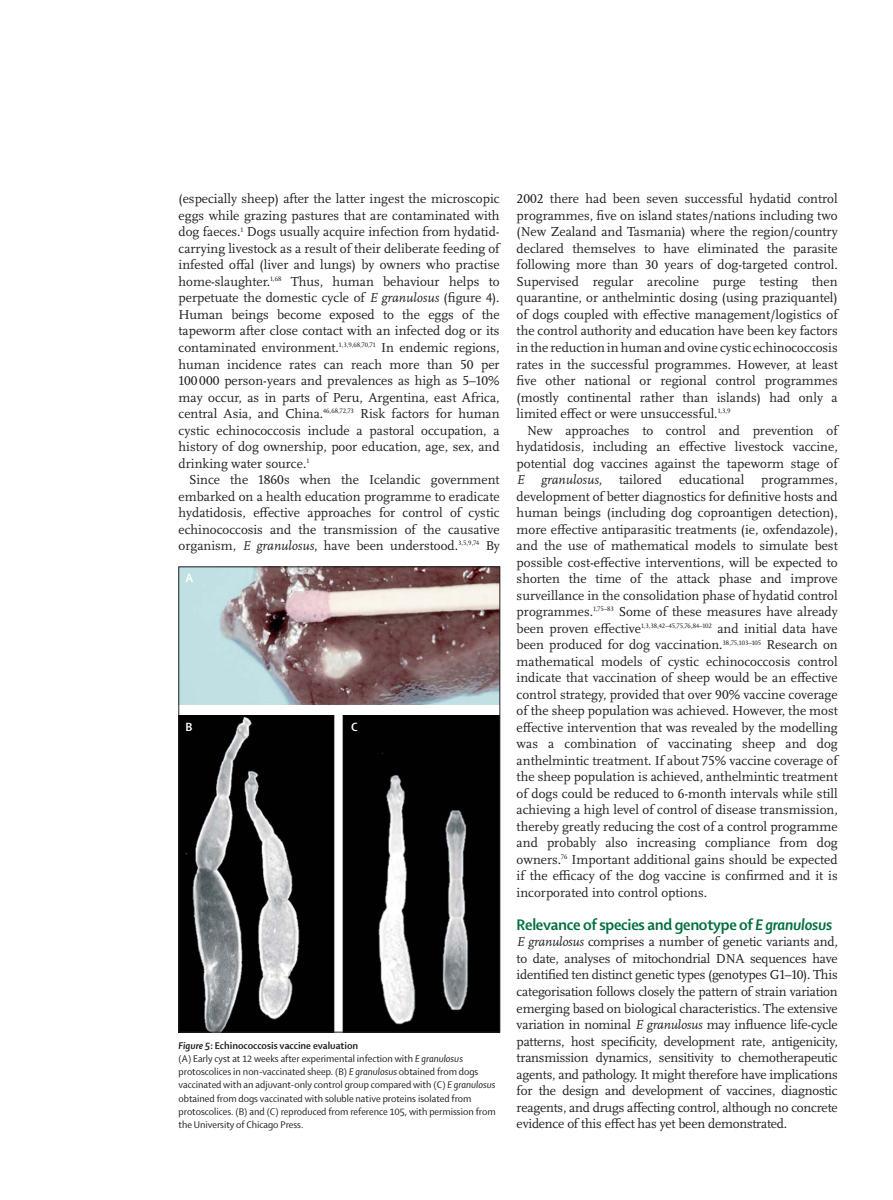
<style>
.page{position:relative;width:893px;height:1200px;background:#fff}
.page>*{position:absolute;margin:0;border:0;box-sizing:border-box;transform-origin:0 0}
.t1{font:700 16.5px "Shaker 2 Lancet";letter-spacing:-.015em;color:#00703c}
.t2{font:13.5px/16.5px "Scala Lancet Pro";color:#231f20;text-align:justify}
.t3{font:italic 13.5px "Scala Lancet Pro";color:#231f20}
.t4{font:700 12.9px "Shaker 2 Lancet";color:#fff}
.t5{font:10.5px/13.2px "Shaker 2 Lancet";color:#231f20}
.s1{font-style:italic}
.s2{font-weight:700;font-style:italic}
.s3{font-weight:700}
.s4{font-style:normal}
</style>
<div class="page">
<img style="left:181px;top:568px;width:317px;height:462px">
<div style="left:179px;top:705px;width:321px;height:9px;background:#fff"></div>
<div style="left:179px;top:566px;width:321px;height:466px;border:1px solid #231f20"></div>
<p class="t2" style="left:179px;top:192px;width:323px">(especially sheep) after the latter ingest the microscopic eggs while grazing pastures that are contaminated with dog faeces.<sup>1</sup> Dogs usually acquire infection from hydatid&shy;carrying livestock as a result of their deliberate feeding of infested offal (liver and lungs) by owners who practise home-slaughter.<sup>1,68</sup> Thus, human behaviour helps to perpetuate the domestic cycle of <span class="s1">E granulosus</span> (figure 4).<br>Human beings become exposed to the eggs of the tapeworm after close contact with an infected dog or its contaminated environment.<sup>1,3,9,68,70,71</sup> In endemic regions, human incidence rates can reach more than 50 per 100 000 person-years and prevalences as high as 5–10% may occur, as in parts of Peru, Argentina, east Africa, central Asia, and China.<sup>46,68,72,73</sup> Risk factors for human cystic echinococcosis include a pastoral occupation, a history of dog ownership, poor education, age, sex, and drinking water source.<sup>1</sup></p>
<p class="t2" style="left:179px;top:472px;width:323px;text-indent:11px">Since the 1860s when the Icelandic government embarked on a health education programme to eradicate hydatidosis, effective approaches for control of cystic echinococcosis and the transmission of the causative organism, <span class="s1">E granulosus</span>, have been understood.<sup>3,5,9,74</sup> By</p>
<p class="t4" style="left:185px;top:572px;width:9px">A</p>
<p class="t4" style="left:185px;top:721px;width:9px">B</p>
<p class="t4" style="left:351px;top:721px;width:8px">C</p>
<p class="t5" style="left:179px;top:1039px;width:319px"><span class="s2">Figure 5</span><span class="s3">: Echinococcosis vaccine evaluation<br></span>(A) Early cyst at 12 weeks after experimental infection with <span class="s1">E granulosus </span>protoscolices in non-vaccinated sheep. (B) <span class="s1">E granulosus</span> obtained from dogs vaccinated with an adjuvant-only control group compared with (C) <span class="s1">E granulosus </span>obtained from dogs vaccinated with soluble native proteins isolated from protoscolices. (B) and (C) reproduced from reference 105, with permission from the University of Chicago Press.</p>
<p class="t2" style="left:517px;top:192px;width:323px">2002 there had been seven successful hydatid control programmes, five on island states/nations including two (New Zealand and Tasmania) where the region/country declared themselves to have eliminated the parasite following more than 30 years of dog-targeted control.<br>Supervised regular arecoline purge testing then quarantine, or anthelmintic dosing (using praziquantel) of dogs coupled with effective management/logistics of the control authority and education have been key factors in the reduction in human and ovine cystic echinococcosis rates in the successful programmes. However, at least five other national or regional control programmes (mostly continental rather than islands) had only a limited effect or were unsuccessful.<sup>1,3,9</sup></p>
<p class="t2" style="left:517px;top:423px;width:323px;text-indent:11px">New approaches to control and prevention of hydatidosis, including an effective livestock vaccine, potential dog vaccines against the tapeworm stage of</p>
<p class="t3" style="left:517px;top:474px;width:9px">E</p>
<p class="t3" style="left:541px;top:474px;width:62px">granulosus<span class="s4">,</span></p>
<p class="t2" style="left:619px;top:472px;width:44px">tailored</p>
<p class="t2" style="left:679px;top:472px;width:67px">educational</p>
<p class="t2" style="left:517px;top:472px;width:323px;text-indent:245px">programmes, development of better diagnostics for definitive hosts and human beings (including dog coproantigen detection), more effective antiparasitic treatments (ie, oxfendazole), and the use of mathematical models to simulate best possible cost-effective interventions, will be expected to shorten the time of the attack phase and improve surveillance in the consolidation phase of hydatid control programmes.<sup>1,75–83</sup> Some of these measures have already been proven effective<sup>1,3,38,42–45,75,76,84–102</sup> and initial data have been produced for dog vaccination.<sup>38,75,103–105</sup> Research on mathematical models of cystic echinococcosis control indicate that vaccination of sheep would be an effective control strategy, provided that over 90% vaccine coverage of the sheep population was achieved. However, the most effective intervention that was revealed by the modelling was a combination of vaccinating sheep and dog anthelmintic treatment. If about 75% vaccine coverage of the sheep population is achieved, anthelmintic treatment of dogs could be reduced to 6-month intervals while still achieving a high level of control of disease transmission, thereby greatly reducing the cost of a control programme and probably also increasing compliance from dog owners.<sup>76</sup> Important additional gains should be expected if the efficacy of the dog vaccine is confirmed and it is incorporated into control options.</p>
<p class="t1" style="left:517px;top:917px;width:317px">Relevance of species and genotype of <span class="s1">E granulosus</span></p>
<p class="t2" style="left:517px;top:934px;width:323px"><span class="s1">E granulosus</span> comprises a number of genetic variants and, to date, analyses of mitochondrial DNA sequences have identified ten distinct genetic types (genotypes G1–10). This categorisation follows closely the pattern of strain variation emerging based on biological characteristics. The extensive variation in nominal <span class="s1">E granulosus</span> may influence life-cycle patterns, host specificity, development rate, antigenicity, transmission dynamics, sensitivity to chemotherapeutic agents, and pathology. It might therefore have implications for the design and development of vaccines, diagnostic reagents, and drugs affecting control, although no concrete evidence of this effect has yet been demonstrated.</p>
</div>
